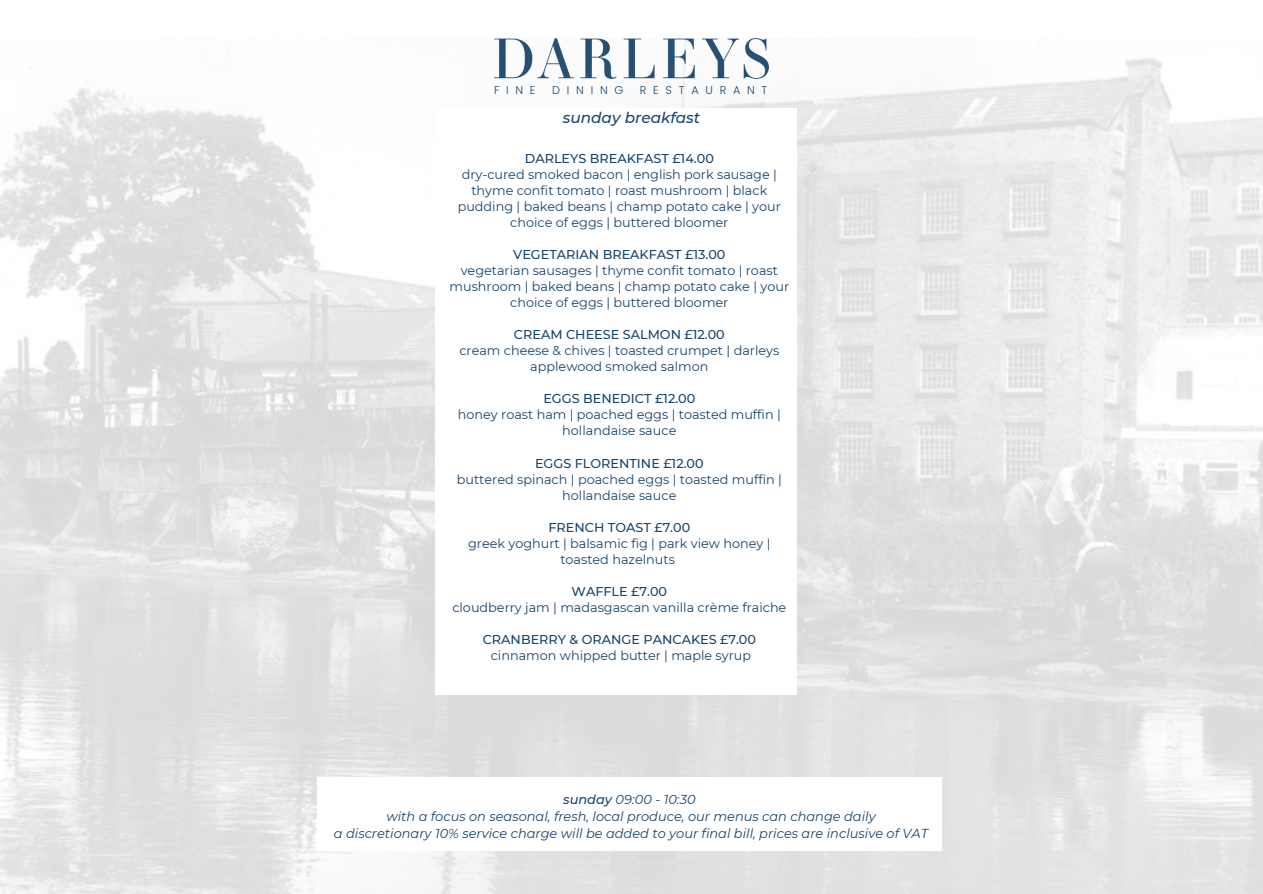
<style>
.page{position:relative;width:1263px;height:894px;background:#fff}
.page>*{position:absolute;margin:0;border:0;box-sizing:border-box;transform-origin:0 0}
.t1{font:italic 500 15.3px "Montserrat";color:#19446c}
.t2{font:italic 12.9px/17.2px "Montserrat";color:#19446c;text-align:center}
.t3{font:12.75px/16px "Montserrat";color:#19446c;text-align:center}
.t4{font:500 12.75px "Montserrat";color:#19446c}
.t5{font:300 11.25px "Poppins";letter-spacing:.6em;color:#19446c}
.s1{font-weight:500}
</style>
<div class="page">
<img style="left:0;top:58px;width:1263px;height:835px">
<div style="left:436px;top:108px;width:361px;height:586px;background:#fff"></div>
<div style="left:317px;top:777px;width:624px;height:73px;background:#fff"></div>
<img style="left:494px;top:39px;width:275px;height:47px">
<p class="t5" style="left:494px;top:82px;width:43px">FINE</p>
<p class="t5" style="left:552px;top:82px;width:73px">DINING</p>
<p class="t5" style="left:640px;top:82px;width:129px">RESTAURANT</p>
<p class="t1" style="left:563px;top:108px;width:139px">sunday breakfast</p>
<p class="t4" style="left:525px;top:151px;width:191px">DARLEYS BREAKFAST £14.00</p>
<p class="t3" style="left:458px;top:167px;width:325px">dry-cured smoked bacon | english pork sausage | thyme confit tomato | roast mushroom | black pudding | baked beans | champ potato cake | your choice of eggs | buttered bloomer</p>
<p class="t4" style="left:513px;top:247px;width:214px">VEGETARIAN BREAKFAST £13.00</p>
<p class="t3" style="left:449px;top:263px;width:341px">vegetarian sausages | thyme confit tomato | roast mushroom | baked beans | champ potato cake | your choice of eggs | buttered bloomer</p>
<p class="t4" style="left:514px;top:327px;width:212px">CREAM CHEESE SALMON £12.00</p>
<p class="t3" style="left:459px;top:343px;width:322px">cream cheese &amp; chives | toasted crumpet | darleys applewood smoked salmon</p>
<p class="t4" style="left:543px;top:391px;width:153px">EGGS BENEDICT £12.00</p>
<p class="t3" style="left:458px;top:407px;width:324px">honey roast ham | poached eggs | toasted muffin | hollandaise sauce</p>
<p class="t4" style="left:535px;top:455px;width:170px">EGGS FLORENTINE £12.00</p>
<p class="t3" style="left:457px;top:471px;width:327px">buttered spinach | poached eggs | toasted muffin | hollandaise sauce</p>
<p class="t4" style="left:548px;top:519px;width:143px">FRENCH TOAST £7.00</p>
<p class="t3" style="left:468px;top:534px;width:304px">greek yoghurt | balsamic fig | park view honey | toasted hazelnuts</p>
<p class="t4" style="left:572px;top:583px;width:97px">WAFFLE £7.00</p>
<p class="t3" style="left:452px;top:598px;width:336px">cloudberry jam | madasgascan vanilla crème fraiche</p>
<p class="t4" style="left:483px;top:631px;width:275px">CRANBERRY &amp; ORANGE PANCAKES £7.00</p>
<p class="t3" style="left:491px;top:646px;width:262px">cinnamon whipped butter | maple syrup</p>
<p class="t2" style="left:334px;top:790px;width:596px"><span class="s1">sunday</span> 09:00 - 10:30<br>with a focus on seasonal, fresh, local produce, our menus can change daily<br>a discretionary 10% service charge will be added to your final bill, prices are inclusive of VAT</p>
</div>
